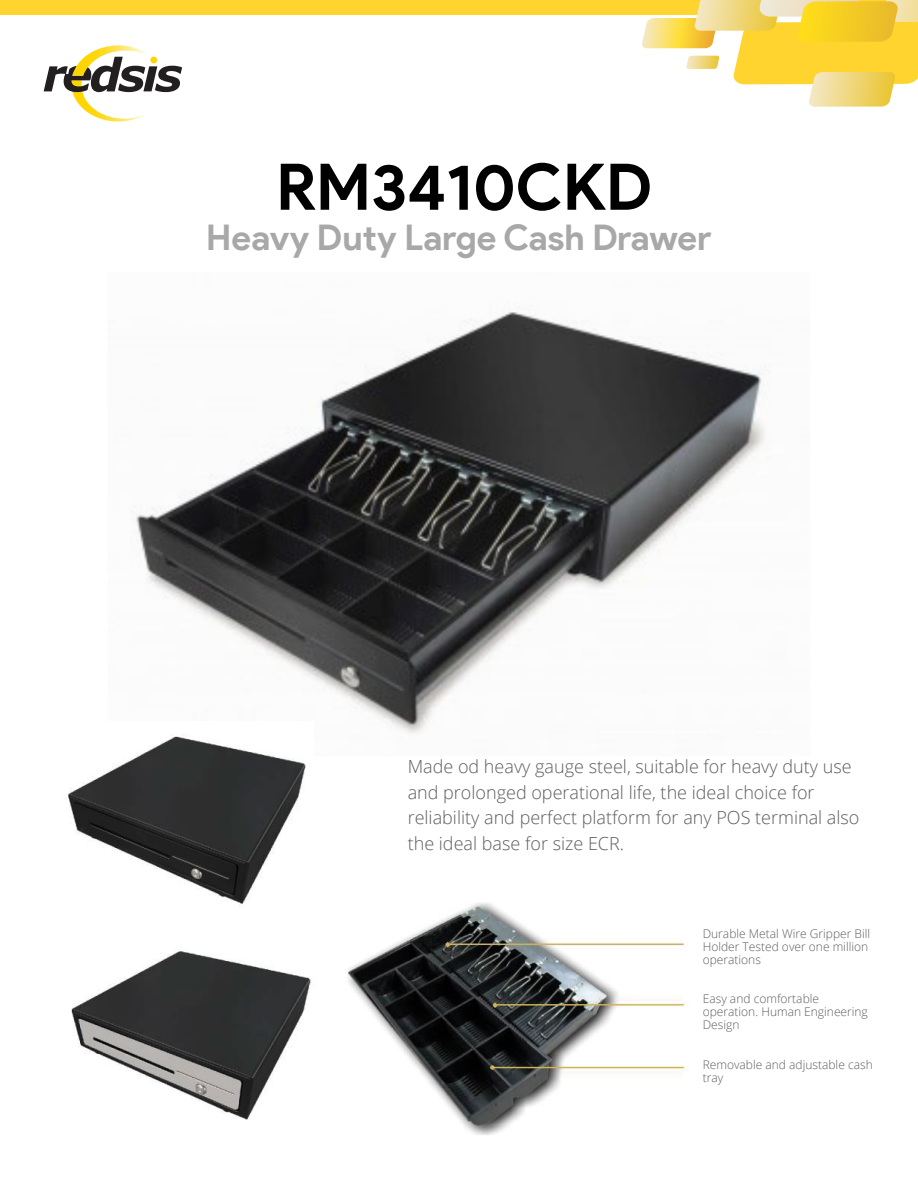
<style>
.page{position:relative;width:918px;height:1188px;background:#fff}
.page>*{position:absolute;margin:0;border:0;box-sizing:border-box;transform-origin:0 0}
.t1{font:700 64.2px "Product Sans";color:#000}
.t2{font:700 35.4px "Product Sans";color:#a8a8a8}
.t3{font:300 18px/25.5px "Open Sans";color:#5d5d5d}
.t4{font:300 12px/13px "Open Sans";color:#5d5d5d}
</style>
<div class="page">
<img style="left:136px;top:312px;width:634px;height:424px">
<div style="left:0;top:0;width:918px;height:15px;background:#ffd42f"></div>
<svg style="left:642px;top:0;width:276px;height:107px"></svg>
<svg style="left:44px;top:45px;width:138px;height:77px"></svg>
<img style="left:68px;top:721px;width:246px;height:185px">
<img style="left:71px;top:951px;width:240px;height:169px">
<img style="left:347px;top:902px;width:339px;height:233px">
<h1 class="t1" style="left:276px;top:148px;width:377px">RM3410CKD</h1>
<h2 class="t2" style="left:206px;top:215px;width:507px">Heavy Duty Large Cash Drawer</h2>
<p class="t3" style="left:408px;top:753px;width:453px">Made od heavy gauge steel, suitable for heavy duty use and prolonged operational life, the ideal choice for reliability and perfect platform for any POS terminal also the ideal base for size ECR.</p>
<p class="t4" style="left:703px;top:926px;width:169px">Durable Metal Wire Gripper Bill<br>Holder Tested over one million operations</p>
<p class="t4" style="left:703px;top:992px;width:167px">Easy and comfortable operation. Human Engineering<br>Design</p>
<p class="t4" style="left:703px;top:1057px;width:172px">Removable and adjustable cash tray</p>
</div>
